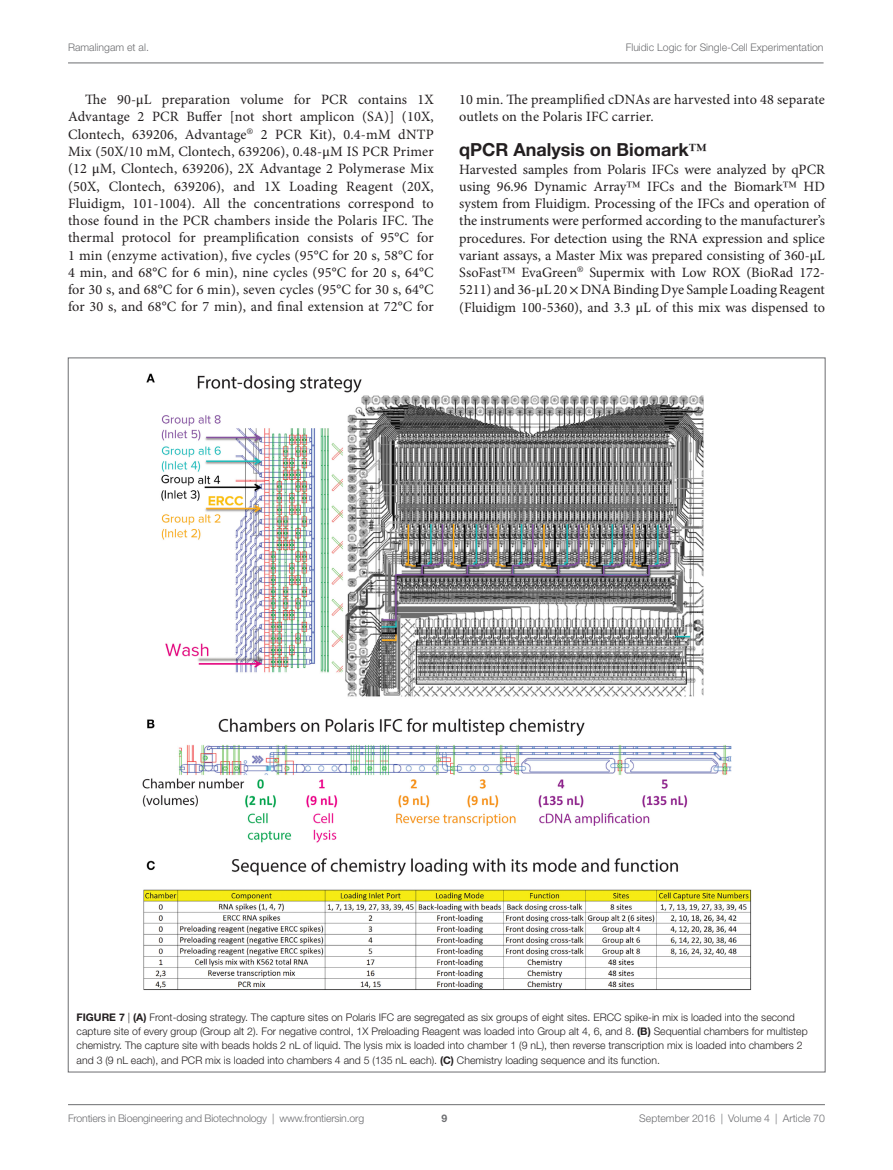
<style>
.page{position:relative;width:893px;height:1170px;background:#fff}
.page>*{position:absolute;margin:0;border:0;box-sizing:border-box;transform-origin:0 0}
.t1{font:700 18px "Helvetica Neue LT Std";color:#231f20}
.t2{font:14.25px/17.2px "Minion Pro";letter-spacing:.005em;color:#231f20;text-align:justify}
.t3{font:300 10.5px/14.2px "Helvetica Neue LT Std";color:#231f20}
.t4{font:300 10.5px "Helvetica Neue LT Std";color:#6c6d70}
.t5{font:700 10.5px "Helvetica Neue LT Std";color:#6c6d70}
.s1{font-family:"STIX General"}
.s2{font-weight:700}
</style>
<div class="page">
<img style="left:142px;top:373px;width:609px;height:617px">
<hr style="left:68px;top:1104px;width:757px;height:1px;background:#6c6d70">
<hr style="left:68px;top:63px;width:755px;height:1px;background:#6c6d70">
<p class="t4" style="left:68px;top:41px;width:82px">Ramalingam et al.</p>
<p class="t4" style="left:626px;top:41px;width:199px">Fluidic Logic for Single-Cell Experimentation</p>
<p class="t2" style="left:68px;top:91px;width:367px;text-indent:17px">The 90-<span class="s1">μ</span>L preparation volume for PCR contains 1X Advantage 2 PCR Buffer [not short amplicon (SA)] (10X, Clontech, 639206, Advantage<sup>®</sup> 2 PCR Kit), 0.4-mM dNTP Mix (50X/10 mM, Clontech, 639206), 0.48-<span class="s1">μ</span>M IS PCR Primer (12 <span class="s1">μ</span>M, Clontech, 639206), 2X Advantage 2 Polymerase Mix (50X, Clontech, 639206), and 1X Loading Reagent (20X, Fluidigm, 101-1004). All the concentrations correspond to those found in the PCR chambers inside the Polaris IFC. The thermal protocol for preamplification consists of 95°C for 1 min (enzyme activation), five cycles (95°C for 20 s, 58°C for 4 min, and 68°C for 6 min), nine cycles (95°C for 20 s, 64°C for 30 s, and 68°C for 6 min), seven cycles (95°C for 30 s, 64°C for 30 s, and 68°C for 7 min), and final extension at 72°C for</p>
<p class="t2" style="left:459px;top:91px;width:367px">10 min. The preamplified cDNAs are harvested into 48 separate outlets on the Polaris IFC carrier.</p>
<p class="t1" style="left:459px;top:139px;width:249px">qPCR Analysis on Biomark<span class="s1">™</span></p>
<p class="t2" style="left:459px;top:160px;width:367px">Harvested samples from Polaris IFCs were analyzed by qPCR using 96.96 Dynamic Array<span class="s1">™</span> IFCs and the Biomark<span class="s1">™</span> HD system from Fluidigm. Processing of the IFCs and operation of the instruments were performed according to the manufacturer’s procedures. For detection using the RNA expression and splice variant assays, a Master Mix was prepared consisting of 360-<span class="s1">μ</span>L SsoFast<span class="s1">™</span> EvaGreen<sup>®</sup> Supermix with Low ROX (BioRad 172- 5211) and 36-<span class="s1">μ</span>L 20 <span class="s1">×</span> DNA Binding Dye Sample Loading Reagent (Fluidigm 100-5360), and 3.3 <span class="s1">μ</span>L of this mix was dispensed to</p>
<p class="t3" style="left:77px;top:1009px;width:732px"><span class="s2">Figur e 7</span> | <span class="s2">(A)</span> Front-dosing strategy. The capture sites on Polaris IFC are segregated as six groups of eight sites. ERCC spike-in mix is loaded into the second capture site of every group (Group alt 2). For negative control, 1X Preloading Reagent was loaded into Group alt 4, 6, and 8. <span class="s2">(B)</span> Sequential chambers for multistep chemistry. The capture site with beads holds 2 nL of liquid. The lysis mix is loaded into chamber 1 (9 nL), then reverse transcription mix is loaded into chambers 2 and 3 (9 nL each), and PCR mix is loaded into chambers 4 and 5 (135 nL each). <span class="s2">(C)</span> Chemistry loading sequence and its function.</p>
<p class="t4" style="left:68px;top:1111px;width:298px">Frontiers in Bioengineering and Biotechnology | www.frontiersin.org</p>
<p class="t4" style="left:639px;top:1111px;width:187px">September 2016 | Volume 4 | Article 70</p>
<p class="t5" style="left:441px;top:1111px;width:7px">9</p>
</div>
